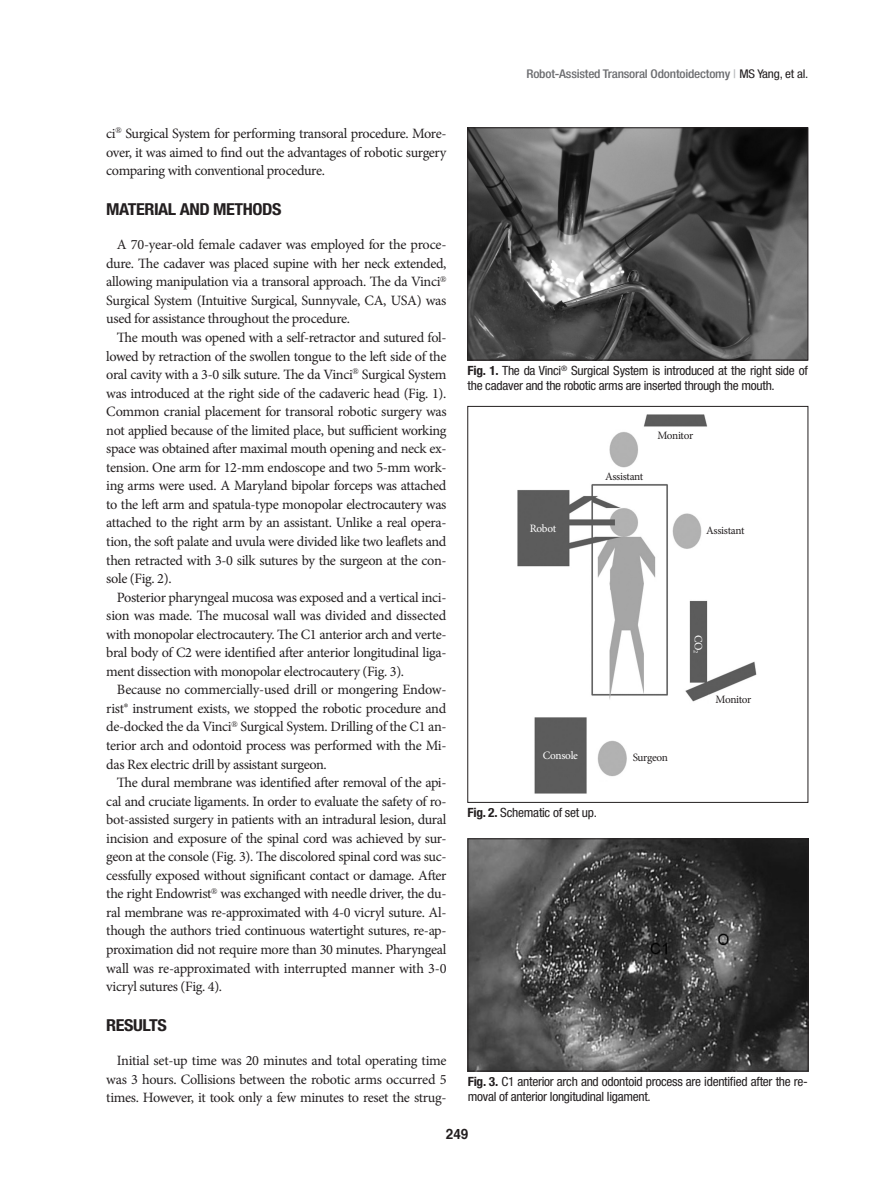
<style>
.page{position:relative;width:893px;height:1191px;background:#fff}
.page>*{position:absolute;margin:0;border:0;box-sizing:border-box;transform-origin:0 0}
.중제_JKNS{font:700 condensed 16.5px "Helvetica Neue LT Std";letter-spacing:-.025em;color:#231f20;scale:1.1 1}
.본문_JKNS{font:14.25px/18.6px "Minion Pro";letter-spacing:-.025em;color:#231f20;text-align:justify}
.t1{font:700 14.25px "Helvetica";color:#231f20;scale:.95 1}
.사진설명_JKNS{font:condensed 12.75px/15px "Helvetica Neue LT Std";letter-spacing:-.02em;color:#231f20;scale:1.05 1}
.런닝_JKNS{font:500 condensed 12px "Helvetica Neue LT Std";letter-spacing:-.015em;color:#6c6d70;scale:1.1 1}
.표본문_JKNS{font:11.25px "Minion Pro";letter-spacing:-.035em;color:#231f20}
.표본문_JKNS-2{font:11.25px "Minion Pro";letter-spacing:-.025em;color:#fff}
.s1{color:#bcbdc0}
.s2{font-weight:400;color:#231f20}
.s3{font-weight:700}
.s4{font-size:6.6px}
</style>
<div class="page">
<img style="left:470px;top:130px;width:336px;height:228px">
<div style="left:468px;top:128px;width:340px;height:232px;border:1px solid #231f20"></div>
<img style="left:470px;top:840px;width:336px;height:229px">
<div style="left:468px;top:838px;width:340px;height:233px;border:1px solid #231f20"></div>
<img style="left:517px;top:415px;width:240px;height:379px">
<p class="본문_JKNS" style="left:106px;top:124px;width:342px">ci<sup>®</sup> Surgical System for performing transoral procedure. More&shy;over, it was aimed to find out the advantages of robotic surgery comparing with conventional procedure.</p>
<p class="중제_JKNS" style="left:106px;top:199px;width:161px">MATERIAL AND METHODS</p>
<p class="본문_JKNS" style="left:106px;top:235px;width:342px;text-indent:11px">A 70-year-old female cadaver was employed for the proce&shy;dure. The cadaver was placed supine with her neck extended, allowing manipulation via a transoral approach. The da Vinci<sup>® </sup>Surgical System (Intuitive Surgical, Sunnyvale, CA, USA) was used for assistance throughout the procedure.</p>
<p class="본문_JKNS" style="left:106px;top:328px;width:342px;text-indent:11px">The mouth was opened with a self-retractor and sutured fol&shy;lowed by retraction of the swollen tongue to the left side of the oral cavity with a 3-0 silk suture. The da Vinci<sup>®</sup> Surgical System was introduced at the right side of the cadaveric head (Fig. 1).<br>Common cranial placement for transoral robotic surgery was not applied because of the limited place, but sufficient working space was obtained after maximal mouth opening and neck ex&shy;tension. One arm for 12-mm endoscope and two 5-mm work&shy;ing arms were used. A Maryland bipolar forceps was attached to the left arm and spatula-type monopolar electrocautery was attached to the right arm by an assistant. Unlike a real opera&shy;tion, the soft palate and uvula were divided like two leaflets and then retracted with 3-0 silk sutures by the surgeon at the con&shy;sole (Fig. 2).</p>
<p class="본문_JKNS" style="left:106px;top:588px;width:342px;text-indent:11px">Posterior pharyngeal mucosa was exposed and a vertical inci&shy;sion was made. The mucosal wall was divided and dissected with monopolar electrocautery. The C1 anterior arch and verte&shy;bral body of C2 were identified after anterior longitudinal liga&shy;ment dissection with monopolar electrocautery (Fig. 3).</p>
<p class="본문_JKNS" style="left:106px;top:680px;width:342px;text-indent:11px">Because no commercially-used drill or mongering Endow&shy;rist® instrument exists, we stopped the robotic procedure and de-docked the da Vinci<sup>®</sup> Surgical System. Drilling of the C1 an&shy;terior arch and odontoid process was performed with the Mi&shy;das Rex electric drill by assistant surgeon.</p>
<p class="본문_JKNS" style="left:106px;top:773px;width:342px;text-indent:11px">The dural membrane was identified after removal of the api&shy;cal and cruciate ligaments. In order to evaluate the safety of ro&shy;bot-assisted surgery in patients with an intradural lesion, dural incision and exposure of the spinal cord was achieved by sur&shy;geon at the console (Fig. 3). The discolored spinal cord was suc&shy;cessfully exposed without significant contact or damage. After the right Endowrist<sup>®</sup> was exchanged with needle driver, the du&shy;ral membrane was re-approximated with 4-0 vicryl suture. Al&shy;though the authors tried continuous watertight sutures, re-ap&shy;proximation did not require more than 30 minutes. Pharyngeal wall was re-approximated with interrupted manner with 3-0 vicryl sutures (Fig. 4).</p>
<p class="중제_JKNS" style="left:106px;top:1015px;width:56px">RESULTS</p>
<p class="본문_JKNS" style="left:106px;top:1051px;width:342px;text-indent:11px">Initial set-up time was 20 minutes and total operating time was 3 hours. Collisions between the robotic arms occurred 5 times. However, it took only a few minutes to reset the strug-</p>
<p class="런닝_JKNS" style="left:526px;top:67px;width:258px">Robot-Assisted Transoral Odontoidectomy <span class="s1">|</span> <span class="s2">MS Yang, et al.</span></p>
<p class="사진설명_JKNS" style="left:468px;top:363px;width:326px"><span class="s3">Fig. 1.</span> The da Vinci<sup>®</sup> Surgical System is introduced at the right side of the cadaver and the robotic arms are inserted through the mouth.</p>
<p class="표본문_JKNS-2" style="left:530px;top:521px;width:28px">Robot</p>
<p class="표본문_JKNS" style="left:605px;top:469px;width:40px">Assistant</p>
<p class="표본문_JKNS" style="left:657px;top:428px;width:37px">Monitor</p>
<p class="표본문_JKNS" style="left:706px;top:523px;width:40px">Assistant</p>
<p class="표본문_JKNS-2" style="left:706px;top:634px;width:20px;rotate:90deg">CO<span class="s4">2</span></p>
<p class="표본문_JKNS" style="left:716px;top:692px;width:37px">Monitor</p>
<p class="표본문_JKNS-2" style="left:543px;top:747px;width:37px">Console</p>
<p class="표본문_JKNS" style="left:633px;top:750px;width:37px">Surgeon</p>
<p class="사진설명_JKNS" style="left:468px;top:805px;width:125px"><span class="s3">Fig. 2.</span> Schematic of set up.</p>
<p class="사진설명_JKNS" style="left:468px;top:1074px;width:325px"><span class="s3">Fig. 3.</span> C1 anterior arch and odontoid process are identified after the re&shy;moval of anterior longitudinal ligament.</p>
<p class="t1" style="left:446px;top:1123px;width:25px">249</p>
</div>
